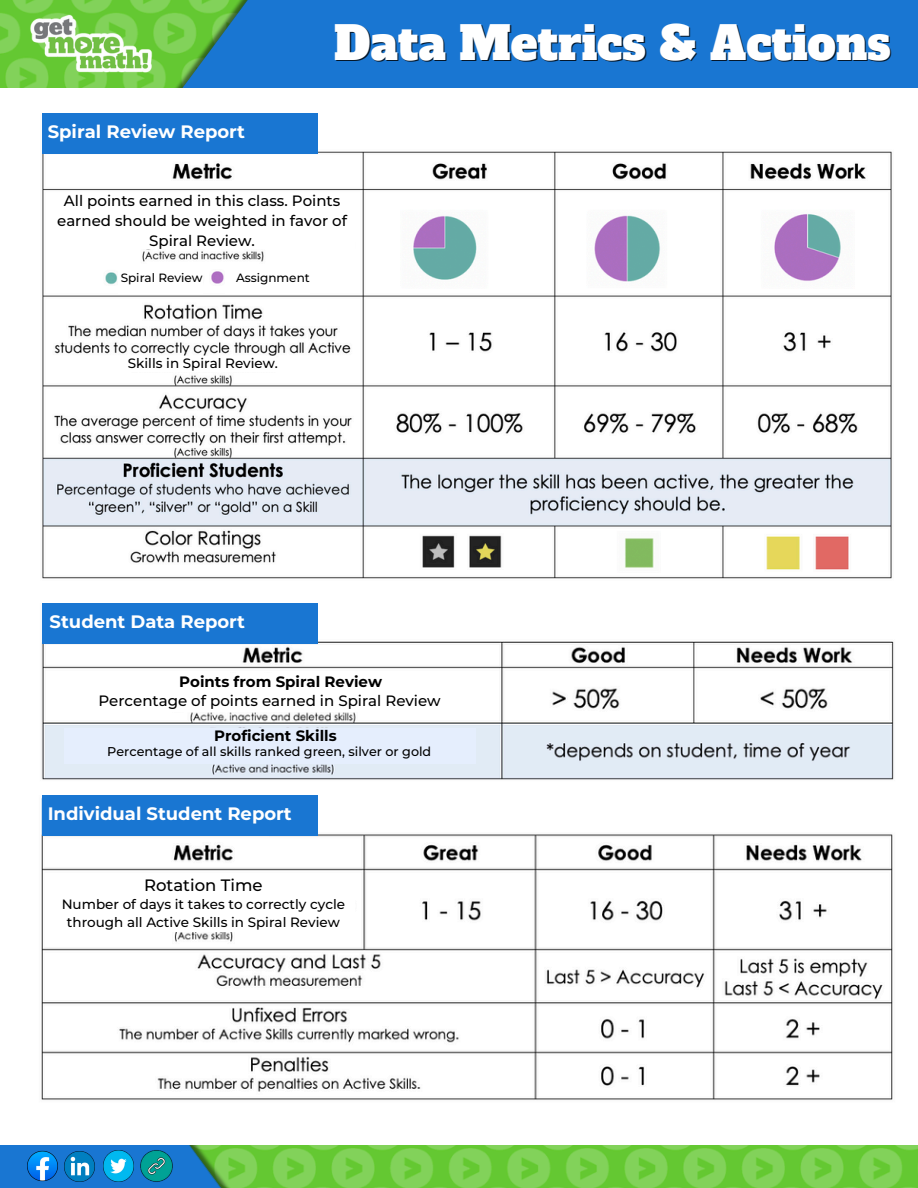
<style>
.page{position:relative;width:918px;height:1188px;background:#fff}
.page>*{position:absolute;margin:0;border:0;box-sizing:border-box;transform-origin:0 0}
.t1{font:45px "Alfa Slab One";color:#fff}
.t2{font:700 18px "Montserrat";color:#fff}
.t3{font:500 16.5px "Montserrat";color:#000}
.t4{font:500 15px/20.2px "Montserrat";color:#000;text-align:center}
.t5{font:700 15px "Montserrat";color:#000}
.t6{font:500 13.5px/18px "Montserrat";color:#000;text-align:center}
.t7{font:500 12.75px "Montserrat";color:#000}
.t8{font:500 12px "Montserrat";color:#000}
</style>
<div class="page">
<div style="left:176px;top:0;width:742px;height:88px;background:#1976d2"></div>
<img style="left:7px;top:0;width:169px;height:88px">
<img style="left:325px;top:1145px;width:144px;height:43px">
<img style="left:469px;top:1145px;width:449px;height:43px">
<img style="left:265px;top:1145px;width:60px;height:43px">
<svg style="left:0;top:1145px;width:265px;height:43px;background:#3c9596"></svg>
<img style="left:20px;top:1145px;width:44px;height:43px">
<img style="left:64px;top:1151px;width:31px;height:30px">
<img style="left:103px;top:1151px;width:31px;height:30px">
<img style="left:138px;top:1147px;width:37px;height:38px">
<img style="left:42px;top:151px;width:850px;height:428px">
<img style="left:41px;top:641px;width:853px;height:459px">
<div style="left:42px;top:113px;width:276px;height:40px;background:#1976d2"></div>
<div style="left:42px;top:604px;width:276px;height:40px;background:#1976d2"></div>
<div style="left:42px;top:796px;width:276px;height:40px;background:#1976d2"></div>
<div style="left:119px;top:357px;width:156px;height:15px;background:#fff"></div>
<div style="left:119px;top:266px;width:84px;height:28px;background:#fff"></div>
<div style="left:48px;top:194px;width:306px;height:55px;background:#fff"></div>
<div style="left:225px;top:266px;width:85px;height:28px;background:#fff"></div>
<div style="left:107px;top:673px;width:333px;height:39px;background:#fff"></div>
<div style="left:51px;top:875px;width:304px;height:57px;background:#fff"></div>
<div style="left:64px;top:728px;width:411px;height:35px;background:#e5eefd"></div>
<h3 class="t2" style="left:48px;top:120px;width:199px">Spiral Review Report</h3>
<h2 class="t1" style="left:334px;top:13px;width:558px">Data Metrics &amp; Actions</h2>
<p class="t4" style="left:57px;top:190px;width:291px">All points earned in this class. Points earned should be weighted in favor of<br>Spiral Review.</p>
<p class="t8" style="left:236px;top:270px;width:75px">Assignment</p>
<h4 class="t8" style="left:121px;top:270px;width:83px">Spiral Review</h4>
<h2 class="t6" style="left:128px;top:354px;width:152px">Skills in Spiral Review.</h2>
<h3 class="t2" style="left:50px;top:611px;width:197px">Student Data Report</h3>
<p class="t5" style="left:179px;top:672px;width:204px">Points from Spiral Review</p>
<p class="t4" style="left:98px;top:690px;width:344px">Percentage of points earned in Spiral Review</p>
<p class="t5" style="left:214px;top:727px;width:124px">Proficient Skills</p>
<p class="t7" style="left:107px;top:744px;width:326px">Percentage of all skills ranked green, silver or gold</p>
<h4 class="t2" style="left:48px;top:803px;width:246px">Individual Student Report</h4>
<p class="t3" style="left:144px;top:875px;width:120px">Rotation Time</p>
<p class="t6" style="left:62px;top:895px;width:285px">Number of days it takes to correctly cycle through all Active Skills in Spiral Review</p>
</div>
